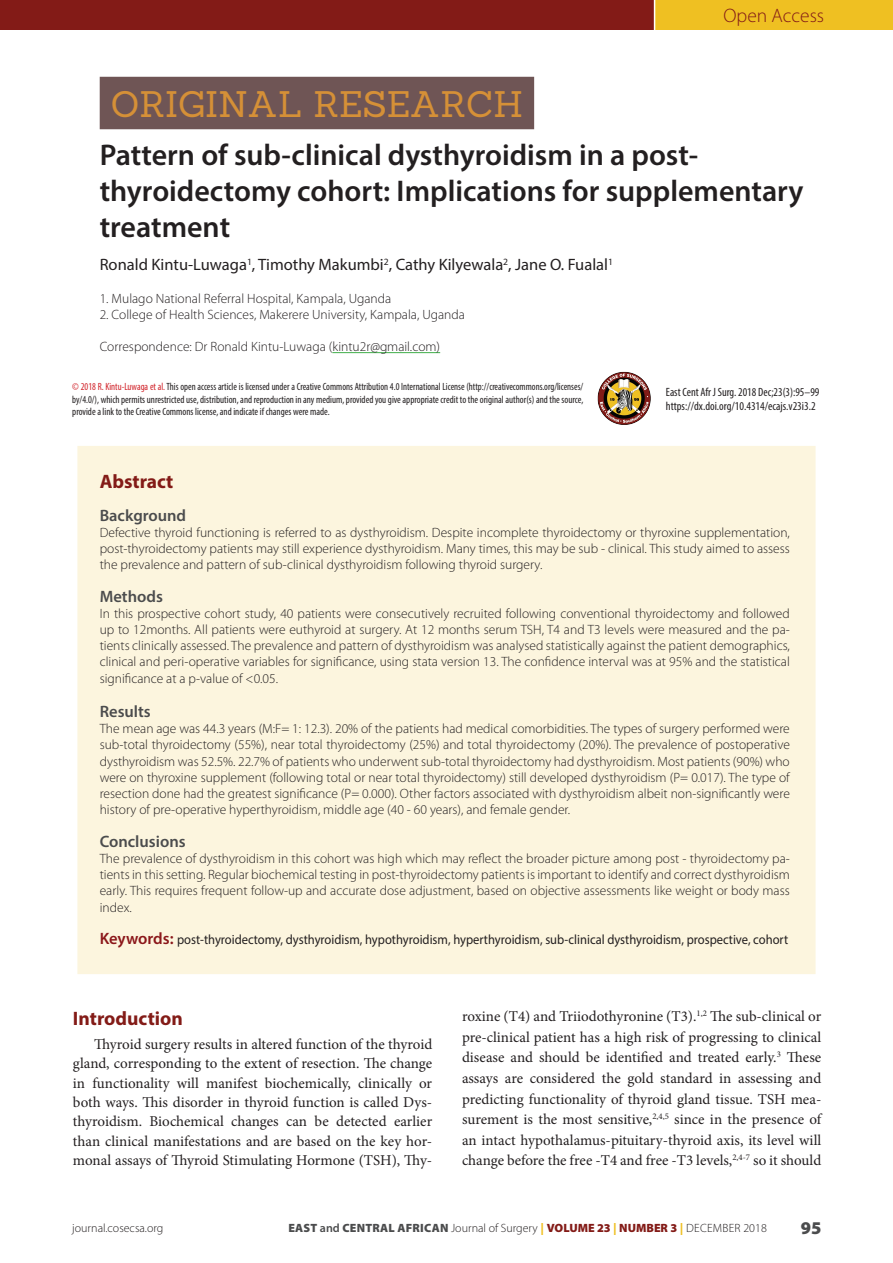
<style>
.page{position:relative;width:893px;height:1263px;background:#fff}
.page>*{position:absolute;margin:0;border:0;box-sizing:border-box;transform-origin:0 0}
.ECAJS_Article_Title{font:36px "Sanchez";color:#d59037}
.ECAJS_Article_Type_H{font:600 30px/36px "Myriad Pro";color:#231f20}
.ECAJS_Heading_1{font:700 19.5px "Myriad Pro";color:#831b17}
.t1{font:300 19.5px "Myriad Pro";color:#831b17}
.t2{font:900 18px "Myriad Pro";color:#4b4c4d}
.ECAJS_Author_Name{font:16.5px "Myriad Pro";color:#231f20}
.ECAJS_Heading_2{font:600 16.5px "Myriad Pro";color:#4b4c4d}
.ECAJS_Body_Text_Inde{font:15px/20.5px "Minion Pro";letter-spacing:-.005em;color:#231f20;text-align:justify}
.ECAJS_Abstract_Text{font:300 13.5px/16.2px "Myriad Pro";color:#231f20;text-align:justify}
.ECAJS_Author_Institu{font:300 13.5px "Myriad Pro";color:#231f20}
.ECAJS_Heading_2-2{font:13.5px "Myriad Pro";color:#231f20;scale:.93 1}
.t3{font:300 12px "Myriad Pro";color:#231f20}
.ECAJS_Copyright_Text{font:condensed 12px "Myriad Pro";color:#231f20}
.ECAJS_Copyright_Text-2{font:condensed 10.5px/12.6px "Myriad Pro";color:#231f20;text-align:justify;scale:.94 1}
.s1{color:#d1232a}
.s2{font-weight:600;font-size:16.5px;color:#8b171a}
.s3{font-weight:900;color:#4b4c4d}
.s4{font-weight:600;color:#4b4c4d}
.s5{font-weight:900;color:#efc022}
.s6{font-weight:900;color:#831b17}
</style>
<div class="page">
<div style="left:655px;top:0;width:238px;height:30px;background:#efc022"></div>
<div style="left:0;top:0;width:654px;height:30px;background:#831b17"></div>
<div style="left:77px;top:446px;width:739px;height:528px;background:#fcf5de"></div>
<div style="left:100px;top:77px;width:434px;height:52px;background:#6f5555"></div>
<hr style="left:332px;top:352px;width:108px;height:1px;background:#40ae49">
<img style="left:598px;top:371px;width:53px;height:54px">
<h3 class="t1" style="left:723px;top:4px;width:102px">Open Access</h3>
<p class="ECAJS_Article_Title" style="left:111px;top:80px;width:413px">ORIGINAL RESEARCH</p>
<p class="ECAJS_Article_Type_H" style="left:100px;top:136px;width:705px">Pattern of sub-clinical dysthyroidism in a post&shy;thyroidectomy cohort: Implications for supplementary treatment</p>
<p class="ECAJS_Author_Name" style="left:100px;top:255px;width:515px">Ronald Kintu-Luwaga<sup>1</sup>, Timothy Makumbi<sup>2</sup>, Cathy Kilyewala<sup>2</sup>, Jane O. Fualal<sup>1</sup></p>
<p class="ECAJS_Author_Institu" style="left:100px;top:290px;width:293px">1. Mulago National Referral Hospital, Kampala, Uganda</p>
<p class="ECAJS_Author_Institu" style="left:100px;top:306px;width:367px">2. College of Health Sciences, Makerere University, Kampala, Uganda</p>
<p class="ECAJS_Author_Institu" style="left:100px;top:339px;width:342px">Correspondence: Dr Ronald Kintu-Luwaga (kintu2r@gmail.com)</p>
<p class="ECAJS_Copyright_Text-2" style="left:72px;top:380px;width:545px"><span class="s1">© 2018 R. Kintu-Luwaga et al.</span> This open access article is licensed under a Creative Commons Attribution 4.0 International License (http://creativecommons.org/licenses/ by/4.0/), which permits unrestricted use, distribution, and reproduction in any medium, provided you give appropriate credit to the original author(s) and the source, provide a link to the Creative Commons license, and indicate if changes were made.</p>
<p class="ECAJS_Copyright_Text" style="left:666px;top:385px;width:155px">East Cent Afr J Surg. 2018 Dec;23(3):95–99</p>
<p class="ECAJS_Copyright_Text" style="left:666px;top:399px;width:151px">https://dx.doi.org/10.4314/ecajs.v23i3.2</p>
<p class="ECAJS_Heading_1" style="left:100px;top:469px;width:75px">Abstract</p>
<p class="ECAJS_Heading_2" style="left:100px;top:504px;width:88px">Background</p>
<p class="ECAJS_Abstract_Text" style="left:100px;top:524px;width:692px">Defective thyroid functioning is referred to as dysthyroidism. Despite incomplete thyroidectomy or thyroxine supplementation, post-thyroidectomy patients may still experience dysthyroidism. Many times, this may be sub - clinical. This study aimed to assess the prevalence and pattern of sub-clinical dysthyroidism following thyroid surgery.</p>
<p class="ECAJS_Heading_2" style="left:100px;top:586px;width:65px">Methods</p>
<p class="ECAJS_Abstract_Text" style="left:100px;top:605px;width:692px">In this prospective cohort study, 40 patients were consecutively recruited following conventional thyroidectomy and followed up to 12months. All patients were euthyroid at surgery. At 12 months serum TSH, T4 and T3 levels were measured and the pa&shy;tients clinically assessed. The prevalence and pattern of dysthyroidism was analysed statistically against the patient demographics, clinical and peri-operative variables for significance, using stata version 13. The confidence interval was at 95% and the statistical significance at a p-value of &lt;0.05.</p>
<p class="ECAJS_Heading_2" style="left:100px;top:701px;width:53px">Results</p>
<p class="ECAJS_Abstract_Text" style="left:100px;top:720px;width:692px">The mean age was 44.3 years (M:F= 1: 12.3). 20% of the patients had medical comorbidities. The types of surgery performed were sub-total thyroidectomy (55%), near total thyroidectomy (25%) and total thyroidectomy (20%). The prevalence of postoperative dysthyroidism was 52.5%. 22.7% of patients who underwent sub-total thyroidectomy had dysthyroidism. Most patients (90%) who were on thyroxine supplement (following total or near total thyroidectomy) still developed dysthyroidism (P= 0.017). The type of resection done had the greatest significance (P= 0.000). Other factors associated with dysthyroidism albeit non-significantly were history of pre-operative hyperthyroidism, middle age (40 - 60 years), and female gender.</p>
<p class="ECAJS_Heading_2" style="left:100px;top:831px;width:87px">Conclusions</p>
<p class="ECAJS_Abstract_Text" style="left:100px;top:850px;width:692px">The prevalence of dysthyroidism in this cohort was high which may reflect the broader picture among post - thyroidectomy pa&shy;tients in this setting. Regular biochemical testing in post-thyroidectomy patients is important to identify and correct dysthyroidism early. This requires frequent follow-up and accurate dose adjustment, based on objective assessments like weight or body mass index.</p>
<p class="ECAJS_Heading_2-2" style="left:100px;top:931px;width:742px"><span class="s2">Keywords:</span> post-thyroidectomy, dysthyroidism, hypothyroidism, hyperthyroidism, sub-clinical dysthyroidism, prospective, cohort</p>
<p class="ECAJS_Heading_1" style="left:73px;top:1006px;width:111px">Introduction</p>
<p class="ECAJS_Body_Text_Inde" style="left:73px;top:1034px;width:361px;line-height:19.4px;text-indent:21px">Thyroid surgery results in altered function of the thyroid gland, corresponding to the extent of resection. The change in functionality will manifest biochemically, clinically or both ways. This disorder in thyroid function is called Dys&shy;thyroidism. Biochemical changes can be detected earlier than clinical manifestations and are based on the key hor&shy;monal assays of Thyroid Stimulating Hormone (TSH), Thy-</p>
<p class="ECAJS_Body_Text_Inde" style="left:462px;top:1006px;width:361px">roxine (T4) and Triiodothyronine (T3).<sup>1,2</sup> The sub-clinical or pre-clinical patient has a high risk of progressing to clinical disease and should be identified and treated early.<sup>3</sup> These assays are considered the gold standard in assessing and predicting functionality of thyroid gland tissue. TSH mea&shy;surement is the most sensitive,<sup>2,4,5</sup> since in the presence of an intact hypothalamus-pituitary-thyroid axis, its level will change before the free -T4 and free -T3 levels,<sup>2,4-7</sup> so it should</p>
<p class="t3" style="left:72px;top:1221px;width:93px">journal.cosecsa.org</p>
<p class="t3" style="left:288px;top:1221px;width:480px"><span class="s3">EAST</span> <span class="s4">and</span> <span class="s3">CENTRAL AFRICAN</span> Journal of Surgery <span class="s5">|</span> <span class="s6">VOLUME 23</span> <span class="s5">|</span> <span class="s6">NUMBER 3</span> <span class="s5">|</span> DECEMBER 2018</p>
<h3 class="t2" style="left:801px;top:1216px;width:22px">95</h3>
</div>
